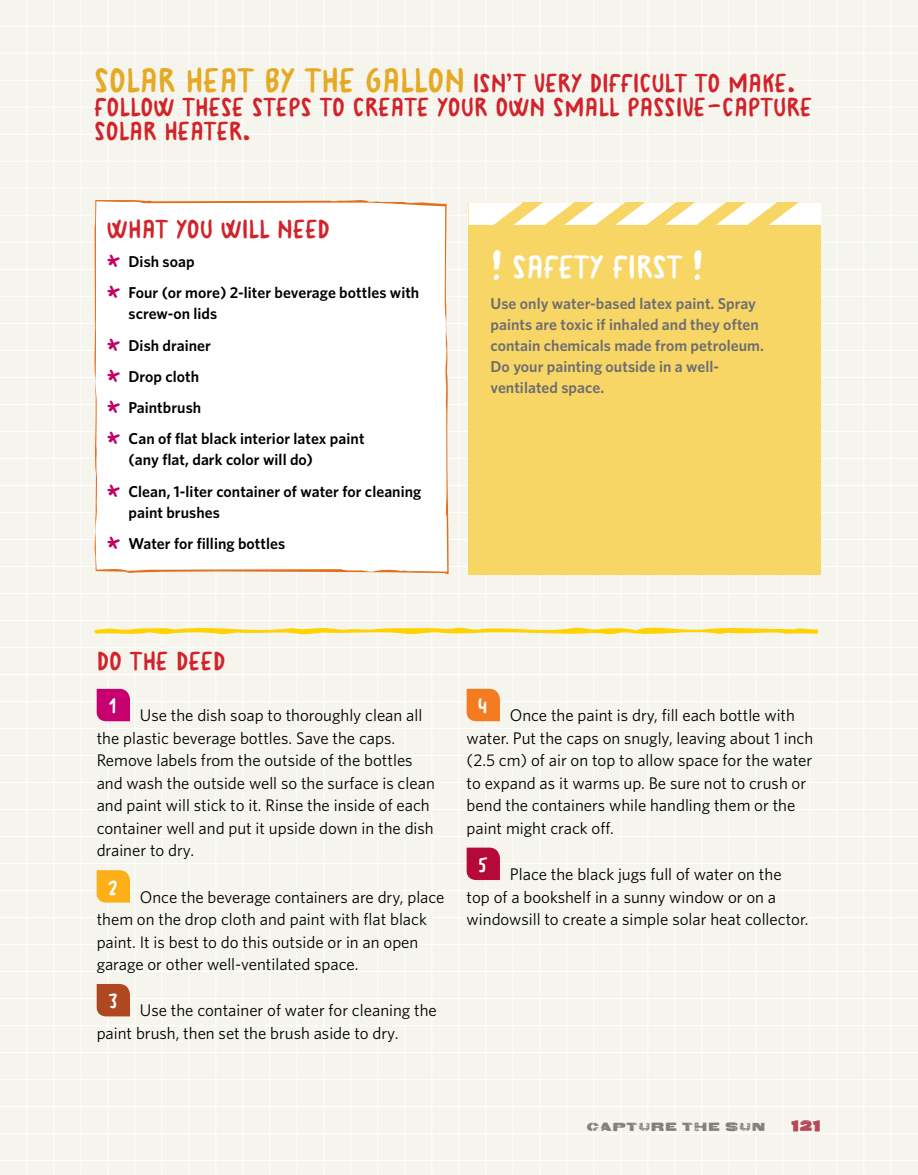
<style>
.page{position:relative;width:918px;height:1175px;background:#fff}
.page>*{position:absolute;margin:0;border:0;box-sizing:border-box;transform-origin:0 0}
.t1{font:600 45.75px "Mundo";color:#fff}
.t2{font:600 36.75px "Mundo";color:#d2232a}
.t3{font:16.8px/22.5px "Whitney";color:#000}
.t4{font:16.5px "Wormwood Gothic";color:#b64959}
.t5{font:600 15.75px/31.2px "Whitney";letter-spacing:.005em;color:#000}
.t6{font:600 15.75px/21px "Whitney";letter-spacing:.005em;color:#6d6e71}
.t7{font:12.75px "Wormwood Gothic";letter-spacing:.05em;color:#818179}
.s1{font-size:48px;color:#e5a923}
.s2{font-family:"Mundo";font-size:33px;color:#c40063}
</style>
<div class="page">
<div style="left:0;top:0;width:918px;height:1174px;background:#f5f4ed"></div>
<hr style="left:0;top:890px;width:918px;height:1px;background:#fff">
<hr style="left:0;top:863px;width:918px;height:1px;background:#fff">
<hr style="left:0;top:836px;width:918px;height:1px;background:#fff">
<hr style="left:0;top:809px;width:918px;height:1px;background:#fff">
<hr style="left:0;top:782px;width:918px;height:1px;background:#fff">
<hr style="left:0;top:755px;width:918px;height:1px;background:#fff">
<hr style="left:0;top:728px;width:918px;height:1px;background:#fff">
<hr style="left:0;top:701px;width:918px;height:1px;background:#fff">
<hr style="left:0;top:674px;width:918px;height:1px;background:#fff">
<hr style="left:0;top:647px;width:918px;height:1px;background:#fff">
<hr style="left:0;top:620px;width:918px;height:1px;background:#fff">
<hr style="left:0;top:593px;width:918px;height:1px;background:#fff">
<hr style="left:0;top:566px;width:918px;height:1px;background:#fff">
<hr style="left:0;top:539px;width:918px;height:1px;background:#fff">
<hr style="left:0;top:512px;width:918px;height:1px;background:#fff">
<hr style="left:0;top:485px;width:918px;height:1px;background:#fff">
<hr style="left:0;top:458px;width:918px;height:1px;background:#fff">
<hr style="left:0;top:431px;width:918px;height:1px;background:#fff">
<hr style="left:0;top:404px;width:918px;height:1px;background:#fff">
<hr style="left:0;top:377px;width:918px;height:1px;background:#fff">
<hr style="left:0;top:350px;width:918px;height:1px;background:#fff">
<hr style="left:0;top:323px;width:918px;height:1px;background:#fff">
<hr style="left:0;top:296px;width:918px;height:1px;background:#fff">
<hr style="left:0;top:269px;width:918px;height:1px;background:#fff">
<hr style="left:0;top:242px;width:918px;height:1px;background:#fff">
<hr style="left:0;top:215px;width:918px;height:1px;background:#fff">
<hr style="left:0;top:188px;width:918px;height:1px;background:#fff">
<hr style="left:0;top:161px;width:918px;height:1px;background:#fff">
<hr style="left:0;top:134px;width:918px;height:1px;background:#fff">
<hr style="left:0;top:107px;width:918px;height:1px;background:#fff">
<hr style="left:0;top:80px;width:918px;height:1px;background:#fff">
<hr style="left:0;top:53px;width:918px;height:1px;background:#fff">
<hr style="left:0;top:26px;width:918px;height:1px;background:#fff">
<hr style="left:0;top:1160px;width:918px;height:1px;background:#fff">
<hr style="left:0;top:1133px;width:918px;height:1px;background:#fff">
<hr style="left:0;top:1106px;width:918px;height:1px;background:#fff">
<hr style="left:0;top:1079px;width:918px;height:1px;background:#fff">
<hr style="left:0;top:1052px;width:918px;height:1px;background:#fff">
<hr style="left:0;top:1025px;width:918px;height:1px;background:#fff">
<hr style="left:0;top:998px;width:918px;height:1px;background:#fff">
<hr style="left:0;top:971px;width:918px;height:1px;background:#fff">
<hr style="left:0;top:944px;width:918px;height:1px;background:#fff">
<hr style="left:0;top:917px;width:918px;height:1px;background:#fff">
<hr style="left:54px;top:0;width:1px;height:1174px;background:#fff">
<hr style="left:81px;top:0;width:1px;height:1174px;background:#fff">
<hr style="left:108px;top:0;width:1px;height:1174px;background:#fff">
<hr style="left:135px;top:0;width:1px;height:1174px;background:#fff">
<hr style="left:162px;top:0;width:1px;height:1174px;background:#fff">
<hr style="left:189px;top:0;width:1px;height:1174px;background:#fff">
<hr style="left:216px;top:0;width:1px;height:1174px;background:#fff">
<hr style="left:243px;top:0;width:1px;height:1174px;background:#fff">
<hr style="left:270px;top:0;width:1px;height:1174px;background:#fff">
<hr style="left:297px;top:0;width:1px;height:1174px;background:#fff">
<hr style="left:324px;top:0;width:1px;height:1174px;background:#fff">
<hr style="left:351px;top:0;width:1px;height:1174px;background:#fff">
<hr style="left:378px;top:0;width:1px;height:1174px;background:#fff">
<hr style="left:405px;top:0;width:1px;height:1174px;background:#fff">
<hr style="left:432px;top:0;width:1px;height:1174px;background:#fff">
<hr style="left:459px;top:0;width:1px;height:1174px;background:#fff">
<hr style="left:486px;top:0;width:1px;height:1174px;background:#fff">
<hr style="left:513px;top:0;width:1px;height:1174px;background:#fff">
<hr style="left:540px;top:0;width:1px;height:1174px;background:#fff">
<hr style="left:567px;top:0;width:1px;height:1174px;background:#fff">
<hr style="left:594px;top:0;width:1px;height:1174px;background:#fff">
<hr style="left:621px;top:0;width:1px;height:1174px;background:#fff">
<hr style="left:648px;top:0;width:1px;height:1174px;background:#fff">
<hr style="left:675px;top:0;width:1px;height:1174px;background:#fff">
<hr style="left:702px;top:0;width:1px;height:1174px;background:#fff">
<hr style="left:729px;top:0;width:1px;height:1174px;background:#fff">
<hr style="left:756px;top:0;width:1px;height:1174px;background:#fff">
<hr style="left:783px;top:0;width:1px;height:1174px;background:#fff">
<hr style="left:810px;top:0;width:1px;height:1174px;background:#fff">
<hr style="left:837px;top:0;width:1px;height:1174px;background:#fff">
<hr style="left:864px;top:0;width:1px;height:1174px;background:#fff">
<hr style="left:891px;top:0;width:1px;height:1174px;background:#fff">
<hr style="left:27px;top:0;width:1px;height:1174px;background:#fff">
<div style="left:94px;top:199px;width:355px;height:375px;background:#fff"></div>
<svg style="left:97px;top:689px;width:33px;height:32px"></svg>
<svg style="left:97px;top:870px;width:33px;height:32px"></svg>
<svg style="left:97px;top:984px;width:33px;height:32px"></svg>
<svg style="left:467px;top:688px;width:33px;height:33px"></svg>
<svg style="left:467px;top:847px;width:33px;height:33px"></svg>
<svg style="left:94px;top:624px;width:724px;height:13px"></svg>
<div style="left:469px;top:202px;width:352px;height:372px;background:#f8d666"></div>
<svg style="left:468px;top:202px;width:353px;height:23px"></svg>
<h2 class="t2" style="left:94px;top:66px;width:703px"><span class="s1">SOLAR HEAT BY THE GALLON</span> ISN’T VERY DIFFICULT TO make.</h2>
<h2 class="t2" style="left:95px;top:90px;width:719px">FOLLOW THESE STEPS TO CREATE YOUR OWN SMALL PASSIVE-CAPTURE</h2>
<h2 class="t2" style="left:95px;top:114px;width:158px">SOLAR HEATER.</h2>
<h2 class="t2" style="left:107px;top:212px;width:17px">What</h2>
<h2 class="t2" style="left:176px;top:212px;width:115px">You Will Need</h2>
<p class="t5" style="left:107px;top:246px;width:314px"><span class="s2">*</span> Dish soap<br><span class="s2">*</span> Four (or more) 2-liter beverage bottles with</p>
<p class="t5" style="left:107px;top:298px;width:259px;text-indent:22px">screw-on lids<br><span class="s2">*</span> Dish drainer<br><span class="s2">*</span> Drop cloth<br><span class="s2">*</span> Paintbrush<br><span class="s2">*</span> Can of flat black interior latex paint</p>
<p class="t5" style="left:107px;top:444px;width:316px;text-indent:22px">(any flat, dark color will do)<br><span class="s2">*</span> Clean, 1-liter container of water for cleaning</p>
<p class="t5" style="left:107px;top:496px;width:180px;text-indent:22px">paint brushes<br><span class="s2">*</span> Water for filling bottles</p>
<h1 class="t1" style="left:492px;top:245px;width:137px">! Safety First</h1>
<h1 class="t1" style="left:692px;top:245px;width:13px">!</h1>
<p class="t6" style="left:491px;top:292px;width:275px">Use only water-based latex paint. Spray paints are toxic if inhaled and they often contain chemicals made from petroleum.<br>Do your painting outside in a well&shy;ventilated space.</p>
<h2 class="t2" style="left:97px;top:643px;width:105px">Do the Deed</h2>
<p class="t3" style="left:97px;top:704px;width:340px;text-indent:12px"><sup>1</sup> Use the dish soap to thoroughly clean all the plastic beverage bottles. Save the caps.<br>Remove labels from the outside of the bottles and wash the outside well so the surface is clean and paint will stick to it. Rinse the inside of each container well and put it upside down in the dish drainer to dry.</p>
<p class="t3" style="left:97px;top:885px;width:349px;text-indent:11px"><sup>2</sup> Once the beverage containers are dry, place them on the drop cloth and paint with flat black paint. It is best to do this outside or in an open garage or other well-ventilated space.</p>
<p class="t3" style="left:97px;top:999px;width:342px;text-indent:11px"><sup>3</sup> Use the container of water for cleaning the paint brush, then set the brush aside to dry.</p>
<p class="t3" style="left:467px;top:704px;width:348px;text-indent:11px"><sup>4</sup> Once the paint is dry, fill each bottle with water. Put the caps on snugly, leaving about 1 inch (2.5 cm) of air on top to allow space for the water to expand as it warms up. Be sure not to crush or bend the containers while handling them or the paint might crack off.</p>
<p class="t3" style="left:467px;top:862px;width:343px;text-indent:11px"><sup>5</sup> Place the black jugs full of water on the top of a bookshelf in a sunny window or on a windowsill to create a simple solar heat collector.</p>
<p class="t7" style="left:587px;top:1118px;width:180px">CAPTURE THE SUN</p>
<p class="t4" style="left:791px;top:1114px;width:31px">121</p>
</div>
